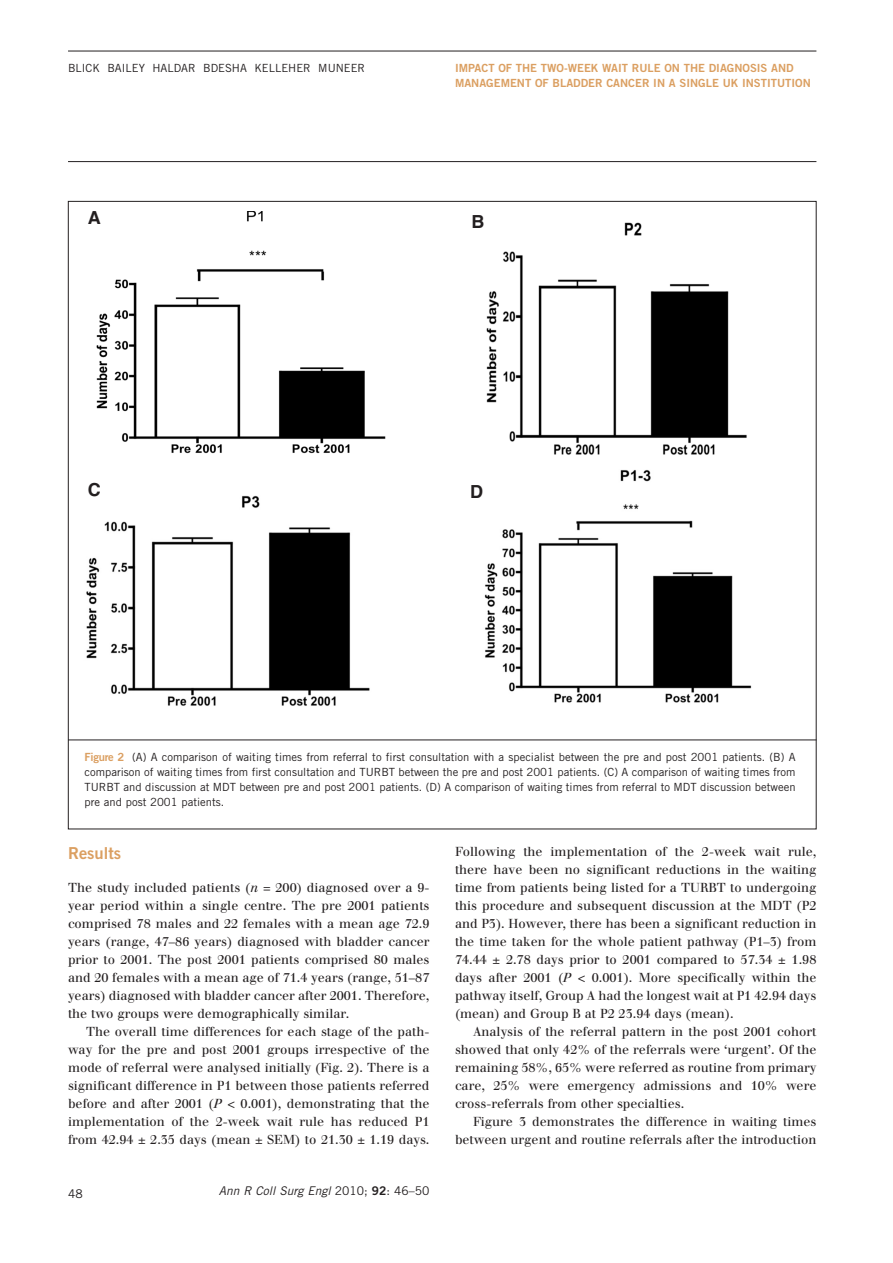
<style>
.page{position:relative;width:893px;height:1263px;background:#fff}
.page>*{position:absolute;margin:0;border:0;box-sizing:border-box;transform-origin:0 0}
.t1{font:700 18px "Helvetica";color:#231f20}
.t2{font:16.5px "Trade Gothic Bold Two";color:#db9f61}
.t3{font:12.75px/18px "Walbaum";color:#231f20;text-align:justify}
.t4{font:italic 12px "Trade Gothic";color:#231f20}
.t5{font:12px "Trade Gothic";color:#231f20}
.t6{font:11.25px/15px "Trade Gothic";color:#231f20;text-align:justify}
.t7{font:11.25px/15px "Trade Gothic Bold Two";color:#db9f61}
.s1{font-family:"Trade Gothic Bold Two";color:#db9f61}
.s2{font-style:italic}
.s3{font-style:normal}
.s4{font-family:"Trade Gothic Bold Two";font-style:normal}
</style>
<div class="page">
<hr style="left:68px;top:161px;width:748px;height:1px;background:#231f20">
<hr style="left:68px;top:51px;width:748px;height:1px;background:#231f20">
<img style="left:96px;top:212px;width:290px;height:242px">
<hr style="left:68px;top:740px;width:748px;height:1px;background:#231f20">
<img style="left:486px;top:222px;width:261px;height:233px">
<img style="left:86px;top:495px;width:284px;height:211px">
<img style="left:484px;top:470px;width:268px;height:233px">
<p class="t6" style="left:68px;top:61px;width:299px">BLICK BAILEY HALDAR BDESHA KELLEHER MUNEER</p>
<p class="t7" style="left:455px;top:61px;width:357px">IMPACT OF THE TWO-WEEK WAIT RULE ON THE DIAGNOSIS AND<br>MANAGEMENT OF BLADDER CANCER IN A SINGLE UK INSTITUTION</p>
<h1 class="t1" style="left:88px;top:207px;width:14px">A</h1>
<h1 class="t1" style="left:88px;top:479px;width:14px">C</h1>
<h1 class="t1" style="left:471px;top:211px;width:14px">B</h1>
<h1 class="t1" style="left:470px;top:481px;width:14px">D</h1>
<p class="t6" style="left:85px;top:750px;width:713px"><span class="s1">Figure 2</span> (A) A comparison of waiting times from referral to first consultation with a specialist between the pre and post 2001 patients. (B) A comparison of waiting times from first consultation and TURBT between the pre and post 2001 patients. (C) A comparison of waiting times from TURBT and discussion at MDT between pre and post 2001 patients. (D) A comparison of waiting times from referral to MDT discussion between pre and post 2001 patients.</p>
<p class="t2" style="left:68px;top:847px;width:55px">Results</p>
<p class="t3" style="left:68px;top:880px;width:363px">The study included patients (<span class="s2">n</span> = 200) diagnosed over a 9- year period within a single centre. The pre 2001 patients comprised 78 males and 22 females with a mean age 72.9 years (range, 47–86 years) diagnosed with bladder cancer prior to 2001. The post 2001 patients comprised 80 males and 20 females with a mean age of 71.4 years (range, 51–87 years) diagnosed with bladder cancer after 2001. Therefore, the two groups were demographically similar.</p>
<p class="t3" style="left:68px;top:1024px;width:363px;text-indent:18px">The overall time differences for each stage of the path&shy;way for the pre and post 2001 groups irrespective of the mode of referral were analysed initially (Fig. 2). There is a significant difference in P1 between those patients referred before and after 2001 (<span class="s2">P</span> &lt; 0.001), demonstrating that the implementation of the 2-week wait rule has reduced P1 from 42.94 ± 2.35 days (mean ± SEM) to 21.30 ± 1.19 days.</p>
<p class="t5" style="left:68px;top:1190px;width:16px">48</p>
<p class="t4" style="left:219px;top:1186px;width:212px">Ann R Coll Surg Engl <span class="s3">2010;</span> <span class="s4">92</span><span class="s3">: 46–50</span></p>
<p class="t3" style="left:455px;top:844px;width:363px">Following the implementation of the 2-week wait rule, there have been no significant reductions in the waiting time from patients being listed for a TURBT to undergoing this procedure and subsequent discussion at the MDT (P2 and P3). However, there has been a significant reduction in the time taken for the whole patient pathway (P1–3) from 74.44 ± 2.78 days prior to 2001 compared to 57.34 ± 1.98 days after 2001 (<span class="s2">P</span> &lt; 0.001). More specifically within the pathway itself, Group A had the longest wait at P1 42.94 days (mean) and Group B at P2 23.94 days (mean).</p>
<p class="t3" style="left:455px;top:1024px;width:363px;text-indent:18px">Analysis of the referral pattern in the post 2001 cohort showed that only 42% of the referrals were ‘urgent’. Of the remaining 58%, 65% were referred as routine from primary care, 25% were emergency admissions and 10% were cross-referrals from other specialties.</p>
<p class="t3" style="left:455px;top:1114px;width:363px;text-align:right">Figure 3 demonstrates the difference in waiting times between urgent and routine referrals after the introduction</p>
</div>
